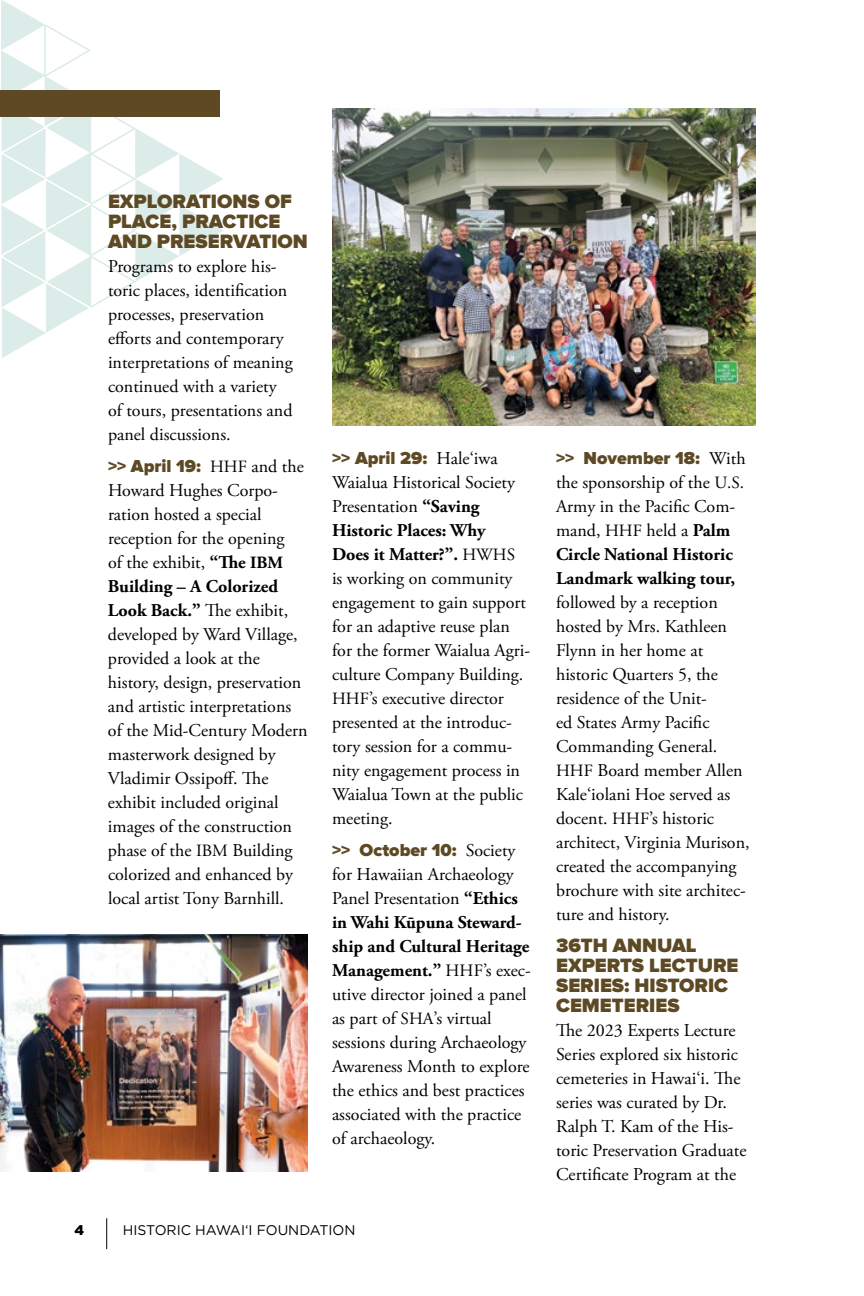
<style>
.page{position:relative;width:864px;height:1296px;background:#fff}
.page>*{position:absolute;margin:0;border:0;box-sizing:border-box;transform-origin:0 0}
.t1{font:900 20px/20px "Proxima Nova";color:#5d4a25}
.t2{font:18px/24px "Adobe Garamond Pro";color:#000}
.t3{font:900 18px "Proxima Nova";color:#5d4a25}
.t4{font:14px "Gotham";color:#000}
.t5{font:900 14px "Gotham";color:#000}
.s1{font-family:"Adobe Garamond Pro";font-weight:400;font-size:17.2px;color:#000}
.s2{font-family:"Adobe Garamond Pro";font-weight:400;color:#000}
.s3{font-weight:700}
.s4{font-weight:700;font-size:17.2px}
.s5{font-size:17.2px}
.s6{font-size:17.4px}
</style>
<div class="page">
<svg style="left:1px;top:0;width:222px;height:358px"></svg>
<hr style="left:106px;top:1218px;width:1px;height:31px;background:#000">
<img style="left:332px;top:108px;width:424px;height:318px">
<img style="left:0;top:935px;width:308px;height:237px">
<div style="left:0;top:90px;width:219px;height:27px;background:#5d4a25"></div>
<p class="t1" style="left:108px;top:192px;width:201px">EXPLORATIONS OF<br>PLACE, PRACTICE<br>AND PRESERVATION</p>
<p class="t2" style="left:108px;top:255px;width:186px">Programs to explore his&shy;toric places, identification processes, preservation efforts and contemporary interpretations of meaning continued with a variety of tours, presentations and panel discussions.</p>
<p class="t3" style="left:108px;top:456px;width:197px">&gt;&gt; April 19: <span class="s1">HHF</span> <span class="s2">and the</span></p>
<p class="t2" style="left:108px;top:479px;width:201px">Howard Hughes Corpo&shy;ration hosted a special reception for the opening<br>of the exhibit, <span class="s3">“The</span> <span class="s4">IBM<br></span><span class="s3">Building – A Colorized<br>Look Back.”</span> The exhibit, developed by Ward Village, provided a look at the history, design, preservation and artistic interpretations of the Mid-Century Modern masterwork designed by<br>Vladimir Ossipoff. The exhibit included original images of the construction phase of the <span class="s5">IBM</span> Building colorized and enhanced by local artist Tony Barnhill.</p>
<p class="t3" style="left:332px;top:448px;width:167px">&gt;&gt; April 29: <span class="s2">Hale‘iwa</span></p>
<p class="t2" style="left:332px;top:471px;width:200px">Waialua Historical Society<br>Presentation <span class="s3">“Saving<br>Historic Places: Why<br>Does it Matter?”.</span> <span class="s5">HWHS<br></span>is working on community engagement to gain support for an adaptive reuse plan for the former Waialua Agri&shy;culture Company Building.<br><span class="s5">HHF</span>’s executive director presented at the introduc&shy;tory session for a commu&shy;nity engagement process in<br>Waialua Town at the public meeting.</p>
<p class="t3" style="left:332px;top:840px;width:185px">&gt;&gt; October 10: <span class="s2">Society</span></p>
<p class="t2" style="left:332px;top:863px;width:200px">for Hawaiian Archaeology<br>Panel Presentation <span class="s3">“Ethics in Wahi Kūpuna Steward&shy;ship and Cultural Heritage<br>Management.”</span> <span class="s6">HHF</span>’s exec&shy;utive director joined a panel as part of <span class="s5">SHA</span>’s virtual sessions during Archaeology<br>Awareness Month to explore the ethics and best practices associated with the practice of archaeology.</p>
<p class="t5" style="left:74px;top:1220px;width:11px">4</p>
<p class="t4" style="left:123px;top:1221px;width:234px">HISTORIC HAWAI‘I FOUNDATION</p>
<p class="t3" style="left:556px;top:448px;width:191px">&gt;&gt; November 18: <span class="s2">With</span></p>
<p class="t2" style="left:556px;top:471px;width:190px">the sponsorship of the <span class="s5">U.S.<br></span>Army in the Pacific Com&shy;mand, <span class="s5">HHF</span> held a <span class="s3">Palm<br>Circle National Historic<br>Landmark walking tour,</span></p>
<p class="t2" style="left:556px;top:591px;width:195px">followed by a reception hosted by Mrs. Kathleen<br>Flynn in her home at historic Quarters 5, the residence of the Unit-<br>ed States Army Pacific<br>Commanding General.<br><span class="s5">HHF</span> Board member Allen<br>Kale‘iolani Hoe served as docent. <span class="s5">HHF</span>’s historic architect, Virginia Murison, created the accompanying brochure with site architec&shy;ture and history.</p>
<p class="t1" style="left:556px;top:936px;width:184px">36TH ANNUAL<br>EXPERTS LECTURE<br>SERIES: HISTORIC<br>CEMETERIES</p>
<p class="t2" style="left:556px;top:1019px;width:192px">The 2023 Experts Lecture<br>Series explored six historic cemeteries in Hawai‘i. The series was curated by Dr.<br>Ralph T. Kam of the His&shy;toric Preservation Graduate<br>Certificate Program at the</p>
</div>
